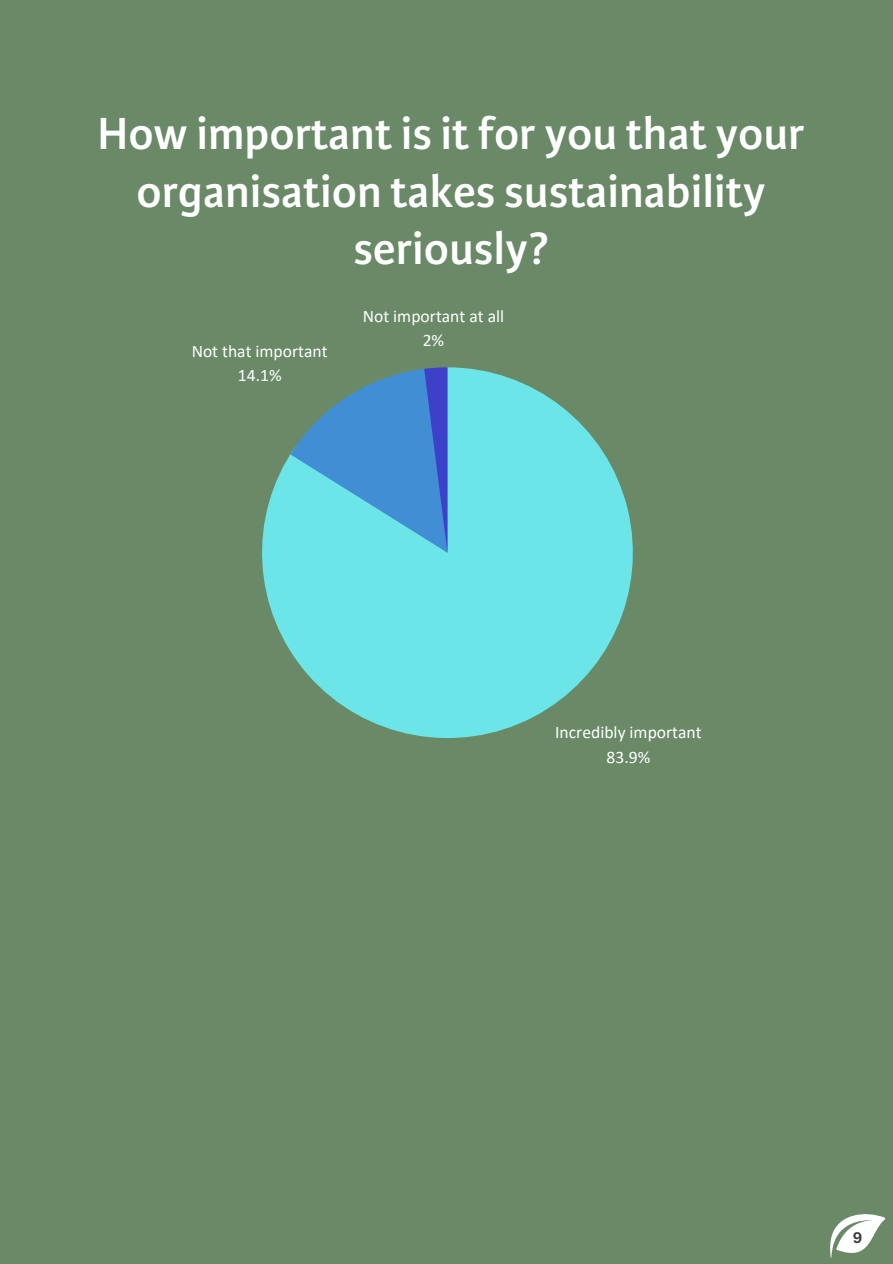
<style>
.page{position:relative;width:893px;height:1264px;background:#fff}
.page>*{position:absolute;margin:0;border:0;box-sizing:border-box;transform-origin:0 0}
.t1{font:600 48px/57.3px "Karmina Sans";color:#fff;text-align:center}
.t2{font:17.55px/24.3px "Calibri";color:#fff;text-align:center}
.t3{font:700 15px "Canva Sans";color:#3c3c3b}
</style>
<div class="page">
<div style="left:0;top:0;width:892px;height:1263px;background:#698967"></div>
<svg style="left:262px;top:367px;width:370px;height:371px;fill:#6ce5e8"></svg>
<svg style="left:290px;top:367px;width:157px;height:185px;background:#519ec9"></svg>
<svg style="left:830px;top:1214px;width:55px;height:44px"></svg>
<h1 class="t1" style="left:98px;top:105px;width:708px">How important is it for you that your organisation takes sustainability seriously?</h1>
<p class="t2" style="left:192px;top:340px;width:137px">Not that important<br>14.1%</p>
<p class="t2" style="left:363px;top:305px;width:143px">Not important at all<br>2%</p>
<p class="t2" style="left:555px;top:722px;width:148px">Incredibly important<br>83.9%</p>
<p class="t3" style="left:852px;top:1226px;width:11px">9</p>
</div>
